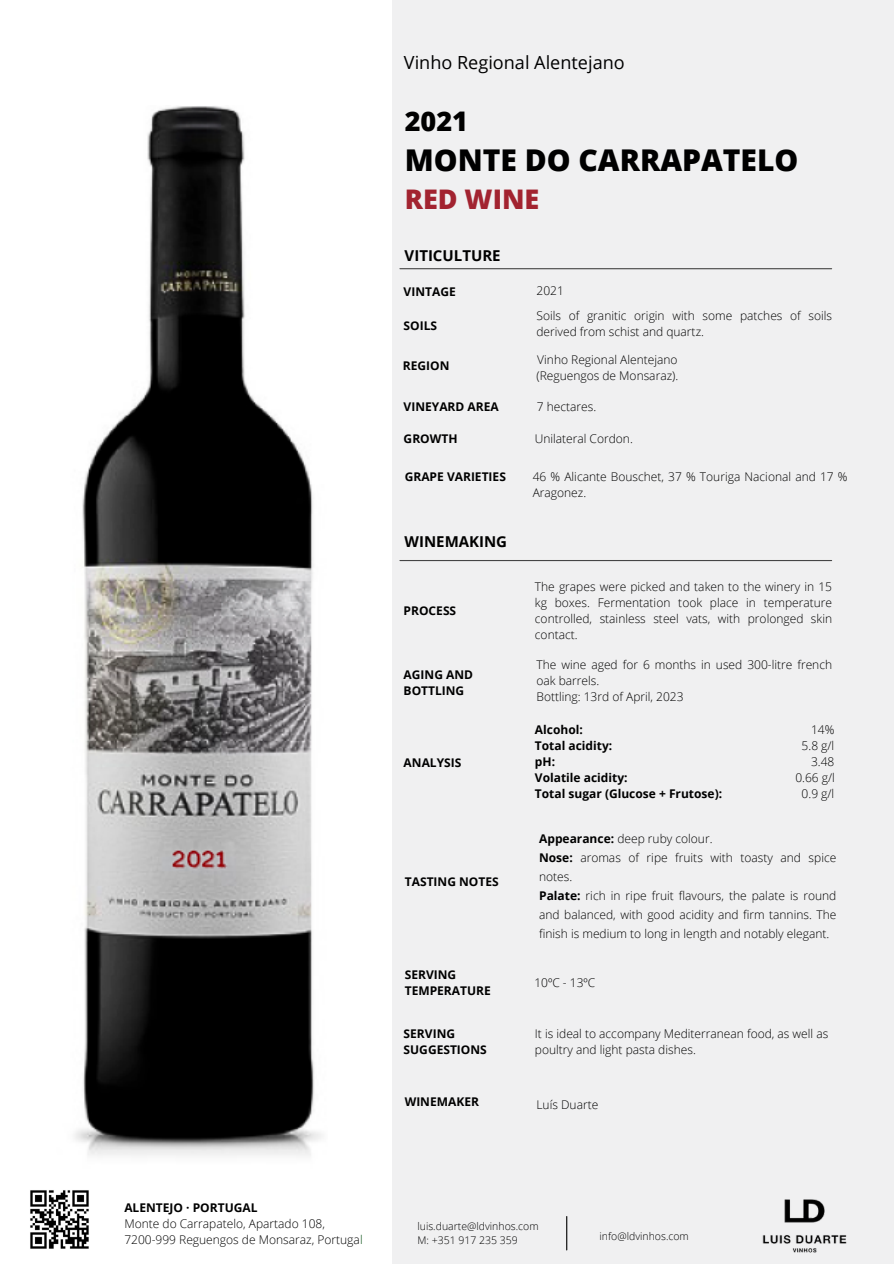
<style>
.page{position:relative;width:894px;height:1264px;background:#fff}
.page>*{position:absolute;margin:0;border:0;box-sizing:border-box;transform-origin:0 0}
.t1{font:800 30px "Open Sans";color:#000}
.t2{font:800 27px "Open Sans";color:#a22330}
.t3{font:800 27px "Open Sans";color:#000}
.t4{font:18.15px "Open Sans";color:#000}
.t5{font:700 15px "Open Sans";color:#000}
.t6{font:300 12px/16px "Open Sans";color:#000}
.t7{font:700 12px/16px "Open Sans";color:#000}
.t8{font:300 10.5px "Open Sans";color:#000}
.s1{color:#085014}
.s2{font-weight:700}
</style>
<div class="page">
<div style="left:392px;top:0;width:501px;height:1263px;background:#f0f0f1"></div>
<img style="left:30px;top:1190px;width:59px;height:59px">
<img style="left:762px;top:1199px;width:85px;height:54px">
<hr style="left:566px;top:1216px;width:1px;height:33px;background:#000">
<img style="left:74px;top:106px;width:248px;height:1050px">
<h2 class="t7" style="left:124px;top:1199px;width:135px">ALENTEJO · PORTUGAL</h2>
<p class="t6" style="left:124px;top:1215px;width:202px">Monte do Carrapatelo, Apartado 108,</p>
<p class="t6" style="left:124px;top:1231px;width:240px">7200-999 Reguengos de Monsaraz, Portuga<span class="s1">l</span></p>
<p class="t4" style="left:404px;top:49px;width:222px">Vinho Regional Alentejano</p>
<h4 class="t3" style="left:404px;top:102px;width:65px">2021</h4>
<h4 class="t1" style="left:404px;top:139px;width:395px">MONTE DO CARRAPATELO</h4>
<h4 class="t2" style="left:404px;top:180px;width:136px">RED WINE</h4>
<h4 class="t5" style="left:404px;top:245px;width:98px">VITICULTURE</h4>
<h4 class="t7" style="left:403px;top:283px;width:54px">VINTAGE</h4>
<p class="t7" style="left:403px;top:317px;width:35px">SOILS</p>
<p class="t6" style="left:536px;top:307px;width:297px">Soils of granitic origin with some patches of soils derived from schist and quartz.</p>
<h4 class="t7" style="left:403px;top:357px;width:48px">REGION</h4>
<p class="t6" style="left:537px;top:351px;width:142px">Vinho Regional Alentejano</p>
<h4 class="t6" style="left:536px;top:367px;width:143px">(Reguengos de Monsaraz).</h4>
<p class="t7" style="left:403px;top:398px;width:97px">VINEYARD AREA</p>
<h4 class="t6" style="left:536px;top:398px;width:61px">7 hectares.</h4>
<p class="t7" style="left:403px;top:430px;width:55px">GROWTH</p>
<h3 class="t6" style="left:534px;top:430px;width:100px">Unilateral Cordon.</h3>
<h4 class="t7" style="left:404px;top:468px;width:103px">GRAPE VARIETIES</h4>
<p class="t6" style="left:532px;top:468px;width:316px">46 % Alicante Bouschet, 37 % Touriga Nacional and 17 %<br>Aragonez.</p>
<h4 class="t5" style="left:404px;top:531px;width:104px">WINEMAKING</h4>
<p class="t6" style="left:536px;top:282px;width:29px">2021</p>
<p class="t7" style="left:403px;top:602px;width:54px">PROCESS</p>
<p class="t6" style="left:534px;top:578px;width:298px;text-align:justify">The grapes were picked and taken to the winery in 15 kg boxes. Fermentation took place in temperature controlled, stainless steel vats, with prolonged skin contact.</p>
<h6 class="t7" style="left:403px;top:666px;width:71px">AGING AND<br>BOTTLING</h6>
<h4 class="t6" style="left:536px;top:656px;width:297px">The wine aged for 6 months in used 300-litre french oak barrels.</h4>
<p class="t6" style="left:536px;top:688px;width:149px">Bottling: 13rd of April, 2023</p>
<p class="t7" style="left:403px;top:754px;width:59px">ANALYSIS</p>
<p class="t7" style="left:405px;top:873px;width:95px">TASTING NOTES</p>
<p class="t7" style="left:534px;top:721px;width:189px">Alcohol:<br>Total acidity:<br>pH:<br>Volatile acidity:<br>Total sugar (Glucose + Frutose):</p>
<p class="t6" style="left:810px;top:721px;width:25px">14%</p>
<p class="t6" style="left:801px;top:737px;width:34px">5.8 g/l</p>
<h4 class="t6" style="left:810px;top:753px;width:25px">3.48</h4>
<p class="t6" style="left:795px;top:769px;width:41px">0.66 g/l</p>
<p class="t6" style="left:801px;top:785px;width:34px">0.9 g/l</p>
<h4 class="t6" style="left:539px;top:830px;width:175px"><span class="s2">Appearance:</span> deep ruby colour.</h4>
<h5 class="t6" style="left:539px;top:847px;width:298px;line-height:19px"><span class="s2">Nose:</span> aromas of ripe fruits with toasty and spice notes.</h5>
<h4 class="t6" style="left:539px;top:885px;width:298px;line-height:19px;text-align:justify"><span class="s2">Palate:</span> rich in ripe fruit flavours, the palate is round and balanced, with good acidity and firm tannins. The finish is medium to long in length and notably elegant.</h4>
<p class="t7" style="left:404px;top:966px;width:88px">SERVING<br>TEMPERATURE</p>
<h4 class="t6" style="left:534px;top:974px;width:62px">10ºC - 13ºC</h4>
<p class="t7" style="left:403px;top:1025px;width:85px">SERVING<br>SUGGESTIONS</p>
<p class="t6" style="left:534px;top:1025px;width:295px">It is ideal to accompany Mediterranean food, as well as poultry and light pasta dishes.</p>
<p class="t7" style="left:404px;top:1093px;width:76px">WINEMAKER</p>
<p class="t6" style="left:536px;top:1096px;width:63px">Luís Duarte</p>
<p class="t8" style="left:417px;top:1218px;width:123px">luis.duarte@ldvinhos.com</p>
<p class="t8" style="left:417px;top:1232px;width:102px">M: +351 917 235 359</p>
<p class="t8" style="left:599px;top:1228px;width:91px">info@ldvinhos.com</p>
</div>
